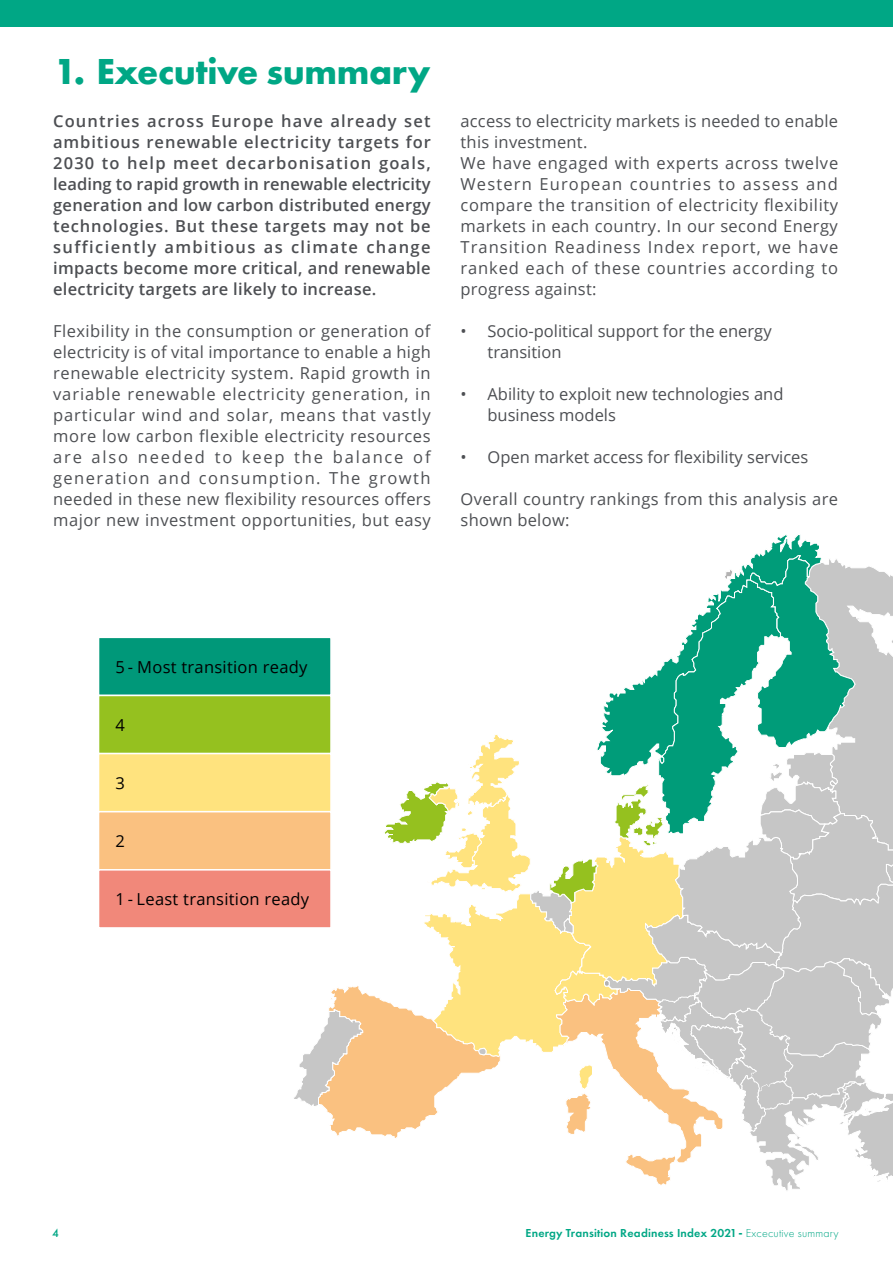
<style>
.page{position:relative;width:893px;height:1263px;background:#fff}
.page>*{position:absolute;margin:0;border:0;box-sizing:border-box;transform-origin:0 0}
.t1{font:700 37.5px "Futura PT";letter-spacing:-.01em;color:#00a785}
.t2{font:16.5px/21px "Open Sans";letter-spacing:.025em;color:#4d4f53}
.t3{font:600 16.5px/21px "Open Sans";letter-spacing:.015em;color:#4d4f53;text-align:justify}
.t4{font:16.5px/21px "Open Sans";color:#4d4f53}
.t5{font:16.5px "Open Sans";letter-spacing:.015em;color:#000}
.t6{font:600 12px "Futura PT";letter-spacing:.015em;color:#00a785}
.t7{font:500 12px "Futura PT";color:#00a785}
.s1{font-weight:700}
.s2{font-weight:300}
</style>
<div class="page">
<svg style="left:294px;top:534px;width:599px;height:657px"></svg>
<div style="left:98px;top:637px;width:234px;height:59px;background:#009879;border:2px solid #fff"></div>
<div style="left:98px;top:695px;width:234px;height:59px;background:#95c11f;border:2px solid #fff"></div>
<div style="left:98px;top:753px;width:234px;height:59px;background:#ffe37e;border:2px solid #fff"></div>
<div style="left:98px;top:811px;width:234px;height:59px;background:#fac180;border:2px solid #fff"></div>
<div style="left:98px;top:869px;width:234px;height:60px;background:#f1887a;border:2px solid #fff"></div>
<div style="left:0;top:0;width:893px;height:27px;background:#00a785"></div>
<h1 class="t1" style="left:54px;top:47px;width:378px">1. Executive summary</h1>
<p class="t3" style="left:53px;top:110px;width:379px">Countries across Europe have already set ambitious renewable electricity targets for 2030 to help meet decarbonisation goals, leading to rapid growth in renewable electricity generation and low carbon distributed energy technologies. But these targets may not be sufficiently ambitious as climate change impacts become more critical, and renewable electricity targets are likely to increase.</p>
<p class="t2" style="left:53px;top:320px;width:379px;text-align:justify">Flexibility in the consumption or generation of electricity is of vital importance to enable a high renewable electricity system. Rapid growth in variable renewable electricity generation, in particular wind and solar, means that vastly more low carbon flexible electricity resources are also needed to keep the balance of generation and consumption. The growth needed in these new flexibility resources offers major new investment opportunities, but easy</p>
<p class="t2" style="left:460px;top:110px;width:379px">access to electricity markets is needed to enable this investment.<br>We have engaged with experts across twelve Western European countries to assess and compare the transition of electricity flexibility markets in each country. In our second Energy Transition Readiness Index report, we have ranked each of these countries according to progress against:</p>
<p class="t4" style="left:487px;top:320px;width:286px;text-indent:-27px">• Socio-political support for the energy transition</p>
<p class="t4" style="left:487px;top:383px;width:297px;text-indent:-27px">• Ability to exploit new technologies and business models</p>
<p class="t4" style="left:460px;top:446px;width:349px">• Open market access for flexibility services</p>
<p class="t2" style="left:460px;top:488px;width:379px">Overall country rankings from this analysis are shown below:</p>
<p class="t5" style="left:116px;top:655px;width:193px">5 - Most transition ready</p>
<p class="t5" style="left:116px;top:713px;width:11px">4</p>
<p class="t5" style="left:116px;top:772px;width:11px">3</p>
<p class="t5" style="left:116px;top:830px;width:11px">2</p>
<p class="t5" style="left:116px;top:888px;width:195px">1 - Least transition ready</p>
<p class="t7" style="left:52px;top:1226px;width:8px">4</p>
<p class="t6" style="left:526px;top:1225px;width:314px">Energy Transition Readiness Index 2021<span class="s1">-</span> <span class="s2">Excecutive summary</span></p>
</div>
